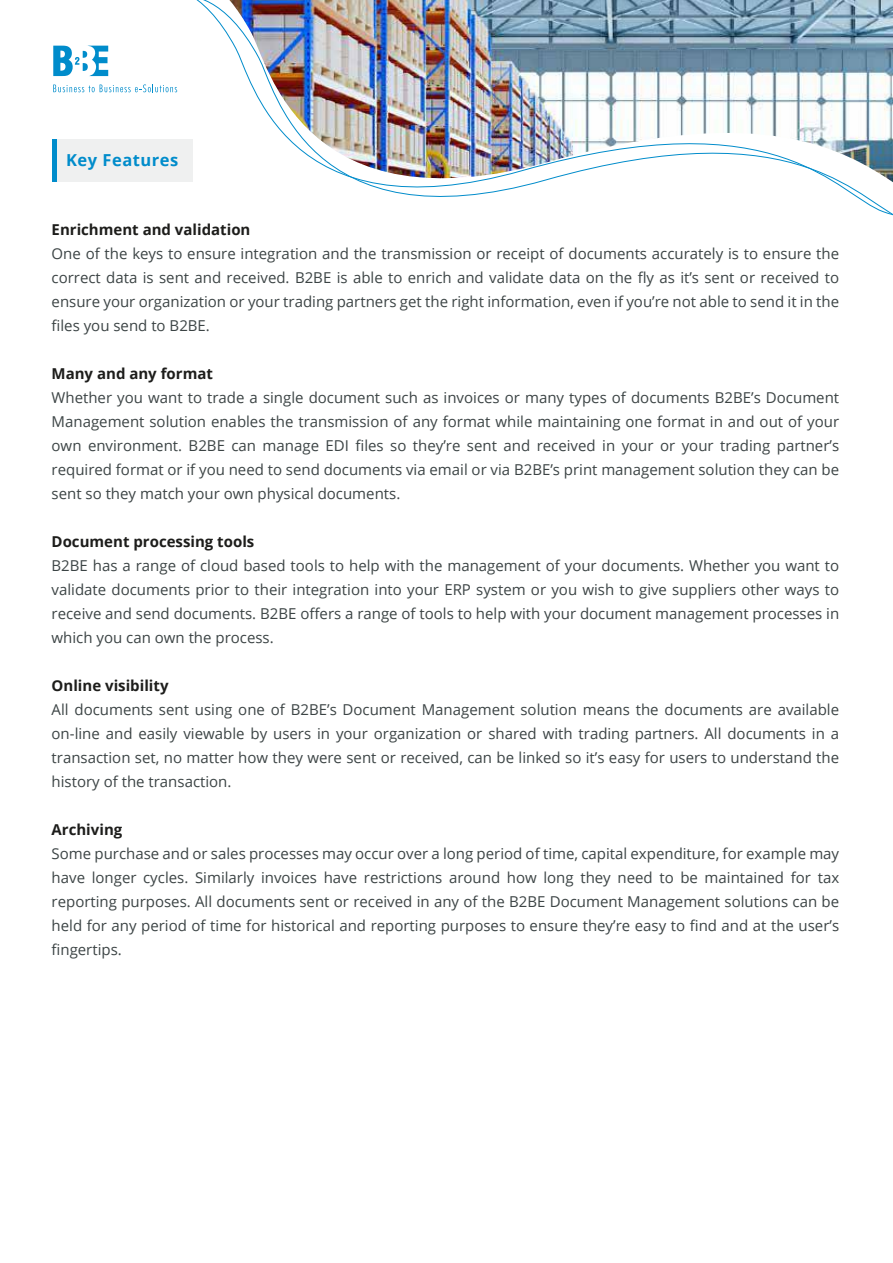
<style>
.page{position:relative;width:893px;height:1263px;background:#fff}
.page>*{position:absolute;margin:0;border:0;box-sizing:border-box;transform-origin:0 0}
.t1{font:700 16.5px "Open Sans";letter-spacing:.03em;color:#008ccb}
.t2{font:15px/24px "Open Sans";color:#3c4445;text-align:justify}
.t3{font:700 15px "Open Sans";color:#1d1d1b}
</style>
<div class="page">
<svg style="left:53px;top:45px;width:55px;height:31px"></svg>
<svg style="left:53px;top:84px;width:111px;height:8px"></svg>
<img style="left:196px;top:0;width:697px;height:216px">
<div style="left:52px;top:139px;width:141px;height:43px;background:#eff0f0"></div>
<div style="left:52px;top:139px;width:5px;height:43px;background:#008ccb"></div>
<p class="t1" style="left:66px;top:148px;width:114px">Key Features</p>
<p class="t3" style="left:52px;top:219px;width:200px">Enrichment and validation</p>
<p class="t2" style="left:52px;top:241px;width:789px">One of the keys to ensure integration and the transmission or receipt of documents accurately is to ensure the correct data is sent and received. B2BE is able to enrich and validate data on the fly as it’s sent or received to ensure your organization or your trading partners get the right information, even if you’re not able to send it in the files you send to B2BE.</p>
<p class="t3" style="left:52px;top:363px;width:163px">Many and any format</p>
<p class="t2" style="left:52px;top:385px;width:789px">Whether you want to trade a single document such as invoices or many types of documents B2BE’s Document Management solution enables the transmission of any format while maintaining one format in and out of your own environment. B2BE can manage EDI files so they’re sent and received in your or your trading partner’s required format or if you need to send documents via email or via B2BE’s print management solution they can be sent so they match your own physical documents.</p>
<p class="t3" style="left:52px;top:531px;width:204px">Document processing tools</p>
<p class="t2" style="left:52px;top:553px;width:789px">B2BE has a range of cloud based tools to help with the management of your documents. Whether you want to validate documents prior to their integration into your ERP system or you wish to give suppliers other ways to receive and send documents. B2BE offers a range of tools to help with your document management processes in which you can own the process.</p>
<p class="t3" style="left:52px;top:675px;width:118px">Online visibility</p>
<p class="t2" style="left:52px;top:697px;width:789px">All documents sent using one of B2BE’s Document Management solution means the documents are available on-line and easily viewable by users in your organization or shared with trading partners. All documents in a transaction set, no matter how they were sent or received, can be linked so it’s easy for users to understand the history of the transaction.</p>
<p class="t3" style="left:52px;top:819px;width:72px">Archiving</p>
<p class="t2" style="left:52px;top:841px;width:789px">Some purchase and or sales processes may occur over a long period of time, capital expenditure, for example may have longer cycles. Similarly invoices have restrictions around how long they need to be maintained for tax reporting purposes. All documents sent or received in any of the B2BE Document Management solutions can be held for any period of time for historical and reporting purposes to ensure they’re easy to find and at the user’s fingertips.</p>
</div>
